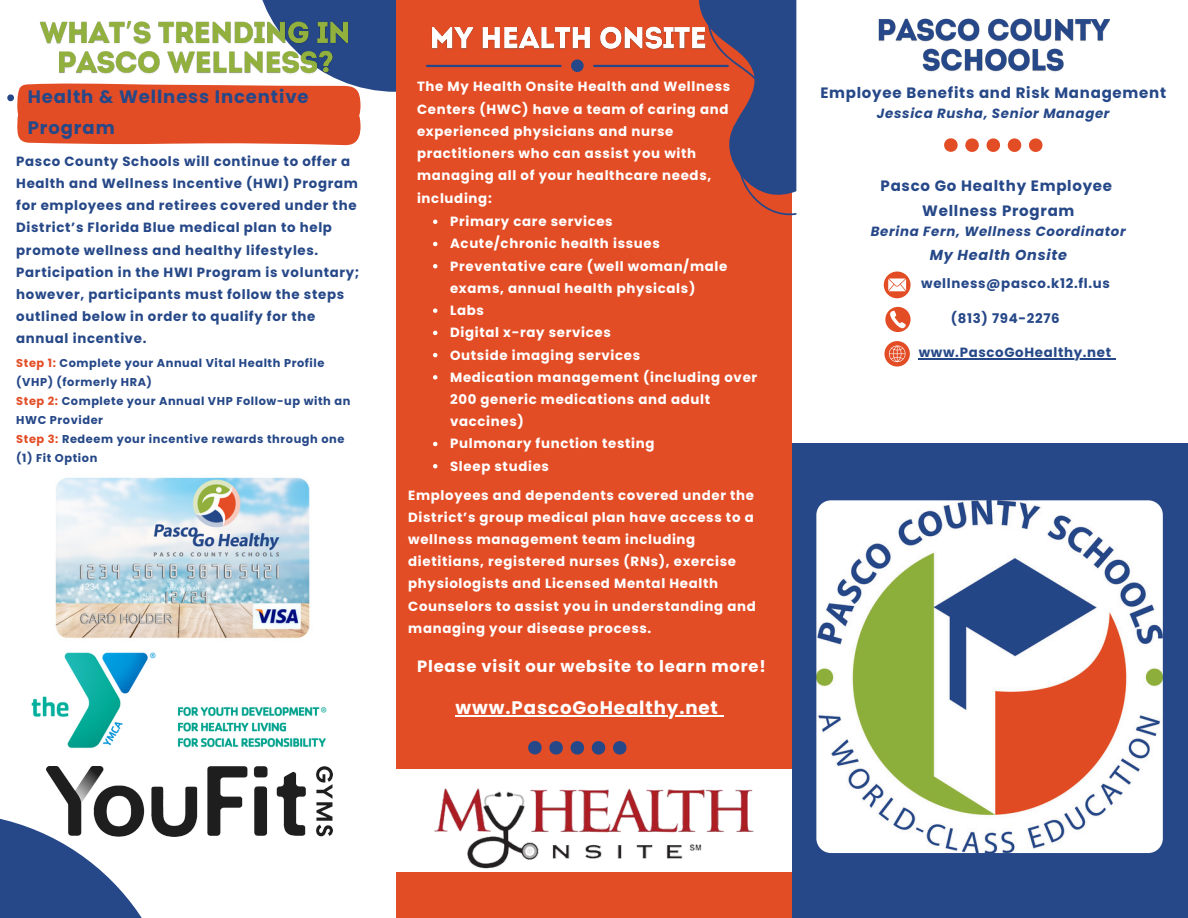
<style>
.page{position:relative;width:1188px;height:918px;background:#fff}
.page>*{position:absolute;margin:0;border:0;box-sizing:border-box;transform-origin:0 0}
.t1{font:700 18.15px "Poppins";letter-spacing:.05em;color:#fff}
.t2{font:700 18px/30.3px "Poppins";letter-spacing:.05em;color:#264888}
.t3{font:700 16.35px "Poppins";letter-spacing:.05em;color:#fff}
.t4{font:700 15px/24.8px "Poppins";letter-spacing:.05em;color:#264888;text-align:center}
.t5{font:italic 700 14.4px "Poppins";letter-spacing:.05em;color:#264888}
.t6{font:700 13.35px/22.2px "Poppins";letter-spacing:.05em;color:#fff}
.t7{font:700 13.35px/22.2px "Poppins";letter-spacing:.05em;color:#264888}
.t8{font:italic 700 13.35px "Poppins";letter-spacing:.05em;color:#264888}
.t9{font:700 11.4px/18.9px "Poppins";letter-spacing:.05em;color:#264888}
.s1{color:#e34d26}
</style>
<div class="page">
<div style="left:792px;top:443px;width:396px;height:475px;background:#264888"></div>
<div style="left:396px;top:0;width:396px;height:769px;background:#e34d26"></div>
<svg style="left:0;top:818px;width:179px;height:100px"></svg>
<svg style="left:528px;top:741px;width:14px;height:13px"></svg>
<svg style="left:549px;top:741px;width:14px;height:14px"></svg>
<svg style="left:571px;top:741px;width:13px;height:14px"></svg>
<svg style="left:592px;top:741px;width:13px;height:14px"></svg>
<svg style="left:613px;top:741px;width:14px;height:14px"></svg>
<img style="left:55px;top:477px;width:255px;height:161px">
<img style="left:31px;top:652px;width:296px;height:97px">
<svg style="left:699px;top:0;width:97px;height:215px"></svg>
<img style="left:434px;top:788px;width:320px;height:81px">
<hr style="left:593px;top:65px;width:136px;height:2px;background:#264888">
<hr style="left:426px;top:65px;width:136px;height:2px;background:#264888">
<div style="left:571px;top:59px;width:13px;height:13px;background:#264888;border-radius:50%"></div>
<svg style="left:944px;top:138px;width:14px;height:14px"></svg>
<svg style="left:965px;top:138px;width:14px;height:14px"></svg>
<svg style="left:987px;top:138px;width:13px;height:14px"></svg>
<svg style="left:1008px;top:138px;width:13px;height:14px"></svg>
<svg style="left:1029px;top:138px;width:13px;height:14px"></svg>
<svg style="left:884px;top:272px;width:27px;height:26px"></svg>
<svg style="left:885px;top:307px;width:25px;height:25px"></svg>
<svg style="left:884px;top:341px;width:26px;height:26px"></svg>
<hr style="left:919px;top:358px;width:193px;height:1px;background:#264888">
<img style="left:816px;top:500px;width:347px;height:353px">
<img style="left:47px;top:766px;width:285px;height:70px">
<svg style="left:7px;top:0;width:389px;height:145px"></svg>
<img style="left:432px;top:25px;width:278px;height:32px">
<svg style="left:433px;top:220px;width:4px;height:4px"></svg>
<svg style="left:433px;top:242px;width:4px;height:4px"></svg>
<svg style="left:433px;top:264px;width:4px;height:4px"></svg>
<svg style="left:433px;top:308px;width:4px;height:5px"></svg>
<svg style="left:433px;top:331px;width:4px;height:4px"></svg>
<svg style="left:433px;top:353px;width:4px;height:4px"></svg>
<svg style="left:433px;top:375px;width:4px;height:5px"></svg>
<svg style="left:433px;top:442px;width:4px;height:4px"></svg>
<svg style="left:433px;top:464px;width:4px;height:4px"></svg>
<hr style="left:456px;top:715px;width:263px;height:1px;background:#fff">
<img style="left:878px;top:18px;width:232px;height:54px">
<div style="left:396px;top:872px;width:396px;height:46px;background:#e34d26"></div>
<p class="t2" style="left:28px;top:82px;width:282px">Health &amp; Wellness Incentive<br>Program</p>
<p class="t7" style="left:16px;top:150px;width:345px">Pasco County Schools will continue to offer a Health and Wellness Incentive (HWI) Program for employees and retirees covered under the District’s Florida Blue medical plan to help promote wellness and healthy lifestyles.<br>Participation in the HWI Program is voluntary; however, participants must follow the steps outlined below in order to qualify for the annual incentive.</p>
<p class="t9" style="left:16px;top:354px;width:310px"><span class="s1">Step 1:</span> Complete your Annual Vital Health Profile (VHP) (formerly HRA)</p>
<p class="t9" style="left:16px;top:392px;width:336px"><span class="s1">Step 2:</span> Complete your Annual VHP Follow-up with an<br>HWC Provider</p>
<p class="t9" style="left:16px;top:430px;width:330px"><span class="s1">Step 3:</span> Redeem your incentive rewards through one (1) Fit Option</p>
<h5 class="t6" style="left:417px;top:76px;width:315px">The My Health Onsite Health and Wellness Centers (HWC) have a team of caring and experienced physicians and nurse practitioners who can assist you with managing all of your healthcare needs, including:</h5>
<p class="t6" style="left:450px;top:210px;width:164px">Primary care services</p>
<p class="t6" style="left:450px;top:233px;width:211px">Acute/chronic health issues</p>
<p class="t6" style="left:450px;top:255px;width:279px">Preventative care (well woman/male exams, annual health physicals)</p>
<p class="t6" style="left:450px;top:299px;width:35px">Labs</p>
<p class="t6" style="left:450px;top:322px;width:162px">Digital x-ray services</p>
<p class="t6" style="left:450px;top:344px;width:192px">Outside imaging services</p>
<p class="t6" style="left:450px;top:366px;width:309px">Medication management (including over<br>200 generic medications and adult vaccines)</p>
<p class="t6" style="left:450px;top:433px;width:206px">Pulmonary function testing</p>
<p class="t6" style="left:450px;top:455px;width:100px">Sleep studies</p>
<h5 class="t6" style="left:408px;top:484px;width:349px">Employees and dependents covered under the District’s group medical plan have access to a wellness management team including dietitians, registered nurses (RNs), exercise physiologists and Licensed Mental Health Counselors to assist you in understanding and managing your disease process.</h5>
<h4 class="t3" style="left:417px;top:655px;width:350px">Please visit our website to learn more!</h4>
<h2 class="t1" style="left:456px;top:695px;width:264px">www.PascoGoHealthy.net</h2>
<p class="t4" style="left:820px;top:81px;width:347px">Employee Benefits and Risk Management</p>
<p class="t8" style="left:877px;top:104px;width:234px">Jessica Rusha, Senior Manager</p>
<h4 class="t4" style="left:881px;top:174px;width:233px">Pasco Go Healthy Employee<br>Wellness Program</h4>
<h5 class="t8" style="left:871px;top:222px;width:257px">Berina Fern, Wellness Coordinator</h5>
<p class="t5" style="left:930px;top:245px;width:139px">My Health Onsite</p>
<p class="t7" style="left:921px;top:272px;width:190px">wellness@pasco.k12.fl.us</p>
<h5 class="t7" style="left:951px;top:307px;width:110px">(813) 794-2276</h5>
<p class="t7" style="left:919px;top:341px;width:194px">www.PascoGoHealthy.net</p>
</div>
